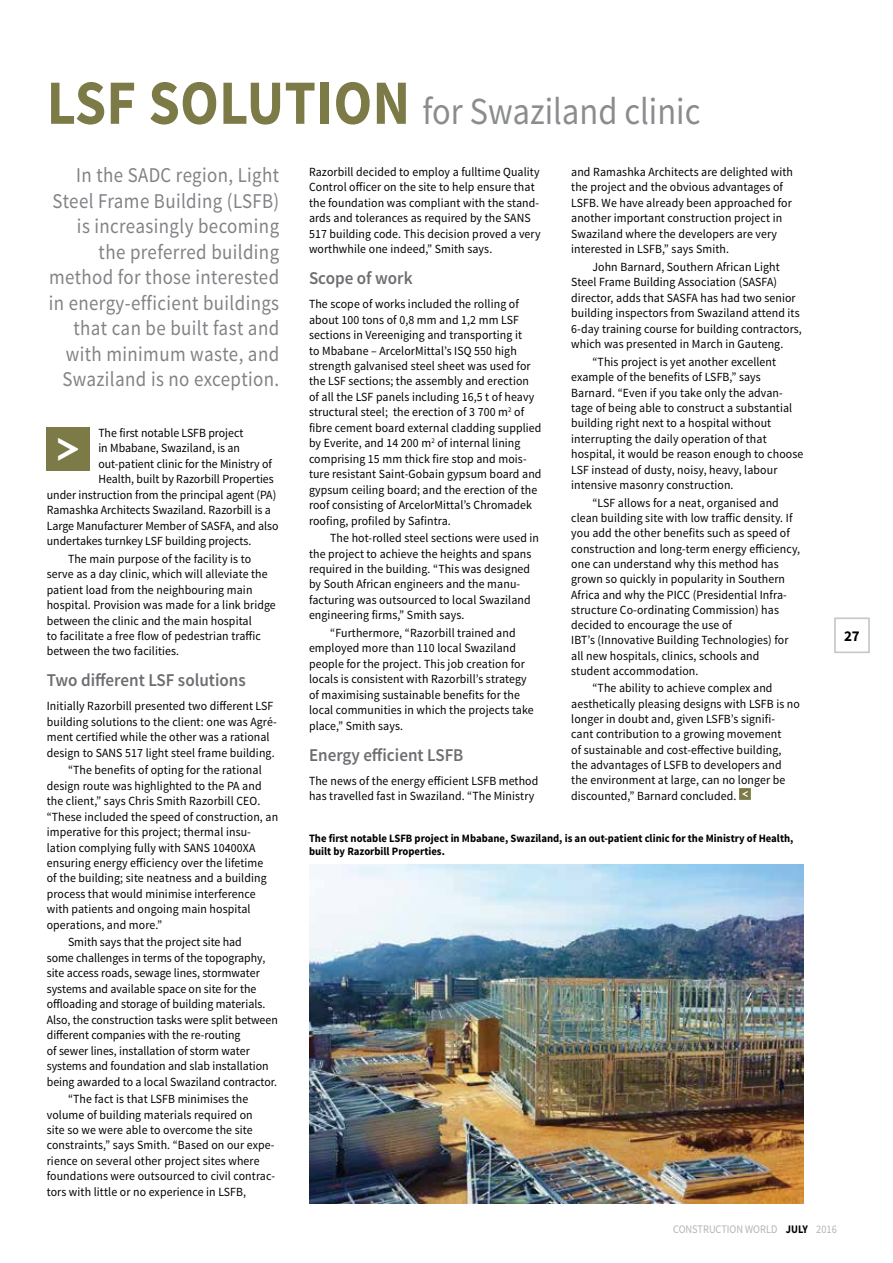
<style>
.page{position:relative;width:893px;height:1263px;background:#fff}
.page>*{position:absolute;margin:0;border:0;box-sizing:border-box;transform-origin:0 0}
.t1{font:700 42.9px "nevis";color:#fff}
.t2{font:38.25px "Source Sans Pro";color:#8a8c8e;scale:.9 1}
.t3{font:21px/25.5px "Source Sans Pro";letter-spacing:.02em;color:#808285;text-align:right;scale:.9 1}
.t4{font:600 18px "Source Sans Pro";color:#6d6e71;scale:.95 1}
.t5{font:700 15px "Source Sans Pro";color:#000}
.t6{font:12.45px/15.5px "Source Sans Pro";letter-spacing:.01em;color:#000;scale:.95 1}
.t7{font:11.55px "Source Sans Pro";color:#b1b4b6;scale:.9 1}
.t8{font:700 11.25px/13.5px "Source Sans Pro";color:#000;scale:.95 1}
.s1{font-weight:700;font-size:63px;color:#7c7a47}
.s2{font-weight:700;color:#000}
</style>
<div class="page">
<div style="left:834px;top:617px;width:36px;height:36px;border:2px solid #c7c8ca"></div>
<div style="left:47px;top:428px;width:43px;height:43px;background:#7c7a47"></div>
<svg style="left:739px;top:788px;width:12px;height:12px"></svg>
<img style="left:309px;top:865px;width:495px;height:338px">
<h2 class="t2" style="left:47px;top:87px;width:728px"><span class="s1">LSF SOLUTION</span> for Swaziland clinic</h2>
<p class="t3" style="left:49px;top:163px;width:258px">In the SADC region, Light<br>Steel Frame Building (LSFB) is increasingly becoming the preferred building method for those interested in energy-efficient buildings that can be built fast and with minimum waste, and<br>Swaziland is no exception.</p>
<p class="t6" style="left:98px;top:425px;width:154px">The first notable LSFB project</p>
<p class="t6" style="left:98px;top:441px;width:151px">in Mbabane, Swaziland, is an</p>
<p class="t6" style="left:98px;top:456px;width:184px">out-patient clinic for the Ministry of</p>
<p class="t6" style="left:98px;top:472px;width:186px">Health, built by Razorbill Properties</p>
<p class="t6" style="left:47px;top:487px;width:243px">under instruction from the principal agent (PA)</p>
<p class="t6" style="left:47px;top:503px;width:237px">Ramashka Architects Swaziland. Razorbill is a</p>
<p class="t6" style="left:47px;top:518px;width:246px">Large Manufacturer Member of SASFA, and also</p>
<p class="t6" style="left:47px;top:533px;width:217px">undertakes turnkey LSF building projects.</p>
<p class="t6" style="left:47px;top:551px;width:243px;text-indent:21px">The main purpose of the facility is to serve as a day clinic, which will alleviate the patient load from the neighbouring main hospital. Provision was made for a link bridge between the clinic and the main hospital<br>to facilitate a free flow of pedestrian traffic between the two facilities.</p>
<h3 class="t4" style="left:47px;top:669px;width:211px">Two different LSF solutions</h3>
<p class="t6" style="left:47px;top:699px;width:244px">Initially Razorbill presented two different LSF building solutions to the client: one was Agré&shy;ment certified while the other was a rational design to SANS 517 light steel frame building.</p>
<p class="t6" style="left:47px;top:763px;width:245px;text-indent:21px">“The benefits of opting for the rational design route was highlighted to the PA and the client,” says Chris Smith Razorbill CEO. “These included the speed of construction, an imperative for this project; thermal insu&shy;lation complying fully with SANS 10400XA ensuring energy efficiency over the lifetime<br>of the building; site neatness and a building process that would minimise interference with patients and ongoing main hospital operations, and more.”</p>
<p class="t6" style="left:47px;top:935px;width:245px;text-indent:21px">Smith says that the project site had<br>some challenges in terms of the topography, site access roads, sewage lines, stormwater systems and available space on site for the offloading and storage of building materials.<br>Also, the construction tasks were split between different companies with the re-routing<br>of sewer lines, installation of storm water systems and foundation and slab installation being awarded to a local Swaziland contractor.</p>
<p class="t6" style="left:47px;top:1091px;width:242px;text-indent:21px">“The fact is that LSFB minimises the volume of building materials required on<br>site so we were able to overcome the site constraints,” says Smith. “Based on our expe&shy;rience on several other project sites where foundations were outsourced to civil contrac&shy;tors with little or no experience in LSFB,</p>
<h1 class="t1" style="left:56px;top:425px;width:26px">&gt;</h1>
<p class="t6" style="left:309px;top:164px;width:245px">Razorbill decided to employ a fulltime Quality Control officer on the site to help ensure that the foundation was compliant with the stand&shy;ards and tolerances as required by the SANS 517 building code. This decision proved a very worthwhile one indeed,” Smith says.</p>
<h3 class="t4" style="left:309px;top:267px;width:111px">Scope of work</h3>
<p class="t6" style="left:309px;top:297px;width:246px">The scope of works included the rolling of about 100 tons of 0,8 mm and 1,2 mm LSF sections in Vereeniging and transporting it<br>to Mbabane – ArcelorMittal’s ISQ 550 high strength galvanised steel sheet was used for the LSF sections; the assembly and erection of all the LSF panels including 16,5 t of heavy structural steel; the erection of 3 700 m<sup>2</sup> of fibre cement board external cladding supplied by Everite, and 14 200 m<sup>2</sup> of internal lining comprising 15 mm thick fire stop and mois&shy;ture resistant Saint-Gobain gypsum board and gypsum ceiling board; and the erection of the roof consisting of ArcelorMittal’s Chromadek roofing, profiled by Safintra.</p>
<p class="t6" style="left:309px;top:530px;width:244px;text-indent:21px">The hot-rolled steel sections were used in the project to achieve the heights and spans required in the building. “This was designed by South African engineers and the manu&shy;facturing was outsourced to local Swaziland engineering firms,” Smith says.</p>
<p class="t6" style="left:309px;top:625px;width:238px;text-indent:21px">“Furthermore, “Razorbill trained and employed more than 110 local Swaziland people for the project. This job creation for locals is consistent with Razorbill’s strategy of maximising sustainable benefits for the local communities in which the projects take place,” Smith says.</p>
<h3 class="t4" style="left:309px;top:743px;width:164px">Energy efficient LSFB</h3>
<p class="t6" style="left:309px;top:773px;width:243px">The news of the energy efficient LSFB method has travelled fast in Swaziland. “The Ministry</p>
<p class="t6" style="left:571px;top:164px;width:235px">and Ramashka Architects are delighted with the project and the obvious advantages of LSFB. We have already been approached for another important construction project in Swaziland where the developers are very interested in LSFB,” says Smith.</p>
<p class="t6" style="left:571px;top:259px;width:244px;text-indent:21px">John Barnard, Southern African Light Steel Frame Building Association (SASFA) director, adds that SASFA has had two senior building inspectors from Swaziland attend its 6-day training course for building contractors, which was presented in March in Gauteng.</p>
<p class="t6" style="left:571px;top:354px;width:246px;text-indent:21px">“This project is yet another excellent example of the benefits of LSFB,” says Barnard. “Even if you take only the advan&shy;tage of being able to construct a substantial building right next to a hospital without interrupting the daily operation of that hospital, it would be reason enough to choose LSF instead of dusty, noisy, heavy, labour intensive masonry construction.</p>
<p class="t6" style="left:571px;top:495px;width:243px;text-indent:21px">“LSF allows for a neat, organised and clean building site with low traffic density. If you add the other benefits such as speed of construction and long-term energy efficiency, one can understand why this method has grown so quickly in popularity in Southern Africa and why the PICC (Presidential Infra&shy;structure Co-ordinating Commission) has decided to encourage the use of<br>IBT’s (Innovative Building Technologies) for all new hospitals, clinics, schools and student accommodation.</p>
<p class="t6" style="left:571px;top:681px;width:242px;text-indent:21px">“The ability to achieve complex and aesthetically pleasing designs with LSFB is no longer in doubt and, given LSFB’s signifi&shy;cant contribution to a growing movement<br>of sustainable and cost-effective building, the advantages of LSFB to developers and the environment at large, can no longer be discounted,” Barnard concluded.</p>
<p class="t8" style="left:309px;top:832px;width:511px">The first notable LSFB project in Mbabane, Swaziland, is an out-patient clinic for the Ministry of Health, built by Razorbill Properties.</p>
<p class="t5" style="left:844px;top:626px;width:17px">27</p>
<p class="t7" style="left:673px;top:1222px;width:184px">CONSTRUCTION WORLD <span class="s2">JULY</span> 2016</p>
</div>
